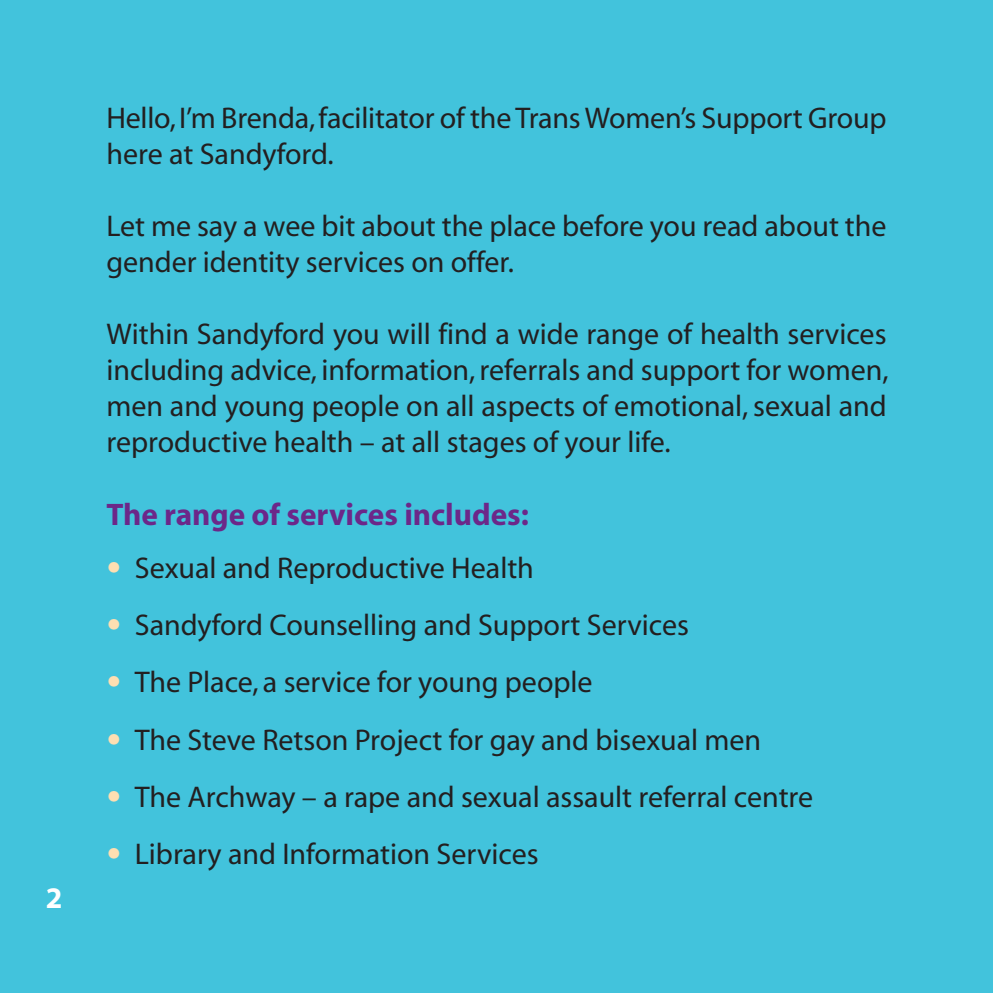
<style>
.page{position:relative;width:993px;height:993px;background:#fff}
.page>*{position:absolute;margin:0;border:0;box-sizing:border-box;transform-origin:0 0}
.t1{font:700 31.25px "Myriad";color:#6c2789}
.t2{font:30px/36px "Myriad";color:#231f20}
.t3{font:700 30px "Myriad";color:#fff}
.s1{font-family:"VAG Rounded";font-weight:900;color:#fedfb2}
</style>
<div class="page">
<div style="left:0;top:0;width:992px;height:992px;background:#42c3dc"></div>
<p class="t3" style="left:46px;top:886px;width:18px">2</p>
<p class="t2" style="left:106px;top:102px;width:781px">Hello, I’m Brenda, facilitator of the Trans Women’s Support Group here at Sandyford.</p>
<p class="t2" style="left:106px;top:210px;width:781px">Let me say a wee bit about the place before you read about the gender identity services on offer.</p>
<p class="t2" style="left:106px;top:318px;width:783px;text-align:justify">Within Sandyford you will find a wide range of health services including advice, information, referrals and support for women, men and young people on all aspects of emotional, sexual and reproductive health – at all stages of your life.</p>
<p class="t1" style="left:106px;top:502px;width:424px">The range of services includes:</p>
<p class="t2" style="left:106px;top:552px;width:429px"><span class="s1">•</span> Sexual and Reproductive Health</p>
<p class="t2" style="left:106px;top:609px;width:584px"><span class="s1">•</span> Sandyford Counselling and Support Services</p>
<p class="t2" style="left:106px;top:666px;width:487px"><span class="s1">•</span> The Place, a service for young people</p>
<p class="t2" style="left:106px;top:723px;width:656px"><span class="s1">•</span> The Steve Retson Project for gay and bisexual men</p>
<p class="t2" style="left:106px;top:781px;width:708px"><span class="s1">•</span> The Archway – a rape and sexual assault referral centre</p>
<p class="t2" style="left:106px;top:838px;width:434px"><span class="s1">•</span> Library and Information Services</p>
</div>
